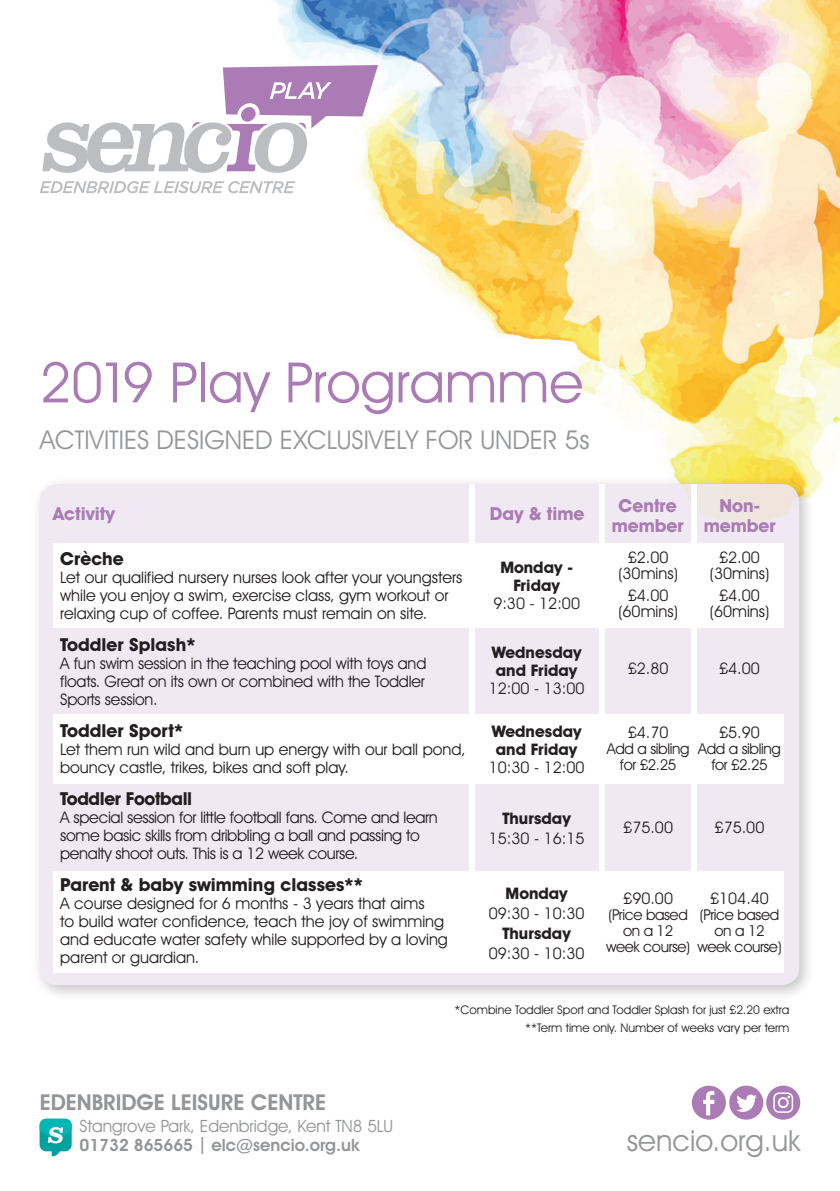
<style>
.page{position:relative;width:840px;height:1191px;background:#fff}
.page>*{position:absolute;margin:0;border:0;box-sizing:border-box;transform-origin:0 0}
.t1{font:56px "Avant Garde IT Cby BT";color:#aa7bb4}
.t2{font:29.4px "Avant Garde IT Cby BT";color:#939598}
.t3{font:26px "Avant Garde IT Cby BT";color:#939598}
.t4{font:600 22px "Avant Garde IT Cby BT";color:#939598}
.t5{font:700 18px "Avant Garde IT Cby BT";color:#231f20}
.t6{font:700 18px/20px "Avant Garde IT Cby BT";color:#aa7bb4}
.t7{font:700 18px "Avant Garde IT Cby BT";letter-spacing:-.02em;color:#231f20}
.t8{font:17px "Avant Garde IT Cby BT";color:#939598}
.t9{font:600 17px "Avant Garde IT Cby BT";color:#939598}
.t10{font:16px/18px "Avant Garde IT Cby BT";color:#231f20;text-align:center}
.t11{font:16px/18px "Avant Garde IT Cby BT";letter-spacing:-.02em;color:#231f20}
.t12{font:700 16px/18px "Avant Garde IT Cby BT";color:#231f20}
.t13{font:15px/16px "Avant Garde IT Cby BT";letter-spacing:-.025em;color:#231f20;text-align:center}
.t14{font:12px/18px "Avant Garde IT Cby BT";color:#231f20;text-align:right}
</style>
<div class="page">
<img style="left:39px;top:0;width:800px;height:1157px">
<div style="left:691px;top:1085px;width:34px;height:34px;background:#aa7bb4;border-radius:50%"></div>
<svg style="left:703px;top:1091px;width:11px;height:24px"></svg>
<div style="left:728px;top:1085px;width:34px;height:34px;background:#aa7bb4;border-radius:50%"></div>
<svg style="left:765px;top:1085px;width:34px;height:34px"></svg>
<svg style="left:736px;top:1094px;width:20px;height:18px"></svg>
<svg style="left:40px;top:1118px;width:32px;height:38px"></svg>
<svg style="left:772px;top:1092px;width:20px;height:20px"></svg>
<div style="left:31px;top:475px;width:784px;height:526px;background:#231f20;opacity:.3"></div>
<div style="left:40px;top:484px;width:758px;height:501px;background:#efe7f2;border-radius:18px"></div>
<div style="left:53px;top:543px;width:729px;height:84px;background:#fff"></div>
<div style="left:53px;top:714px;width:729px;height:69px;background:#fff"></div>
<div style="left:599px;top:484px;width:5px;height:237px;background:#fff"></div>
<div style="left:468px;top:484px;width:6px;height:237px;background:#fff"></div>
<div style="left:691px;top:484px;width:5px;height:237px;background:#fff"></div>
<div style="left:599px;top:783px;width:5px;height:189px;background:#fff"></div>
<div style="left:468px;top:783px;width:6px;height:189px;background:#fff"></div>
<div style="left:691px;top:783px;width:5px;height:189px;background:#fff"></div>
<div style="left:53px;top:871px;width:729px;height:101px;background:#fff"></div>
<svg style="left:40px;top:181px;width:255px;height:12px"></svg>
<svg style="left:42px;top:65px;width:336px;height:108px"></svg>
<h1 class="t1" style="left:40px;top:348px;width:544px">2019 Play Programme</h1>
<h3 class="t3" style="left:40px;top:424px;width:551px">ACTIVITIES DESIGNED EXCLUSIVELY FOR UNDER 5s</h3>
<p class="t6" style="left:53px;top:503px;width:63px">Activity</p>
<p class="t6" style="left:489px;top:503px;width:96px">Day &amp; time</p>
<p class="t5" style="left:60px;top:547px;width:65px">Crèche</p>
<p class="t10" style="left:60px;top:567px;width:403px;text-align:left">Let our qualified nursery nurses look after your youngsters while you enjoy a swim, exercise class, gym workout or relaxing cup of coffee. Parents must remain on site.</p>
<p class="t5" style="left:60px;top:633px;width:137px">Toddler Splash*</p>
<p class="t10" style="left:60px;top:654px;width:367px;text-align:justify">A fun swim session in the teaching pool with toys and floats. Great on its own or combined with the Toddler Sports session.</p>
<p class="t5" style="left:60px;top:719px;width:124px">Toddler Sport*</p>
<p class="t10" style="left:60px;top:740px;width:407px;text-align:left">Let them run wild and burn up energy with our ball pond, bouncy castle, trikes, bikes and soft play.</p>
<p class="t7" style="left:60px;top:788px;width:133px">Toddler Football</p>
<p class="t11" style="left:60px;top:808px;width:379px">A special session for little football fans. Come and learn some basic skills from dribbling a ball and passing to penalty shoot outs. This is a 12 week course.</p>
<p class="t5" style="left:60px;top:874px;width:304px">Parent &amp; baby swimming classes**</p>
<p class="t10" style="left:60px;top:894px;width:389px;text-align:left">A course designed for 6 months - 3 years that aims<br>to build water confidence, teach the joy of swimming and educate water safety while supported by a loving parent or guardian.</p>
<p class="t12" style="left:500px;top:558px;width:74px;text-align:center">Monday -<br>Friday</p>
<p class="t10" style="left:493px;top:594px;width:88px">9:30 - 12:00</p>
<p class="t12" style="left:491px;top:643px;width:91px">Wednesday and Friday</p>
<p class="t10" style="left:488px;top:679px;width:97px">12:00 - 13:00</p>
<p class="t12" style="left:491px;top:722px;width:91px">Wednesday and Friday</p>
<p class="t10" style="left:488px;top:758px;width:97px">10:30 - 12:00</p>
<p class="t12" style="left:502px;top:808px;width:70px">Thursday</p>
<p class="t10" style="left:488px;top:828px;width:97px">15:30 - 16:15</p>
<p class="t12" style="left:505px;top:884px;width:64px">Monday</p>
<p class="t10" style="left:488px;top:904px;width:97px">09:30 - 10:30</p>
<p class="t12" style="left:502px;top:924px;width:70px">Thursday</p>
<p class="t10" style="left:488px;top:944px;width:97px">09:30 - 10:30</p>
<p class="t6" style="left:618px;top:495px;width:60px">Centre</p>
<p class="t6" style="left:611px;top:495px;width:166px;text-indent:108px">Non&shy;member member</p>
<p class="t10" style="left:618px;top:549px;width:61px;line-height:16px">£2.00 (30mins)</p>
<p class="t10" style="left:618px;top:587px;width:61px;line-height:16px">£4.00 (60mins)</p>
<p class="t10" style="left:627px;top:659px;width:42px">£2.80</p>
<p class="t10" style="left:709px;top:549px;width:61px;line-height:16px">£2.00 (30mins)</p>
<p class="t10" style="left:709px;top:587px;width:61px;line-height:16px">£4.00 (60mins)</p>
<p class="t10" style="left:718px;top:659px;width:42px">£4.00</p>
<p class="t10" style="left:627px;top:723px;width:42px">£4.70</p>
<p class="t13" style="left:606px;top:740px;width:84px">Add a sibling for £2.25</p>
<p class="t10" style="left:718px;top:723px;width:42px">£5.90</p>
<p class="t13" style="left:697px;top:740px;width:84px">Add a sibling for £2.25</p>
<p class="t10" style="left:623px;top:817px;width:51px">£75.00</p>
<p class="t10" style="left:714px;top:817px;width:51px">£75.00</p>
<p class="t10" style="left:623px;top:889px;width:51px">£90.00</p>
<p class="t13" style="left:605px;top:906px;width:86px">(Price based on a 12 week course)</p>
<p class="t10" style="left:709px;top:889px;width:60px">£104.40</p>
<p class="t13" style="left:697px;top:906px;width:86px">(Price based on a 12 week course)</p>
<p class="t14" style="left:454px;top:1000px;width:336px">*Combine Toddler Sport and Toddler Splash for just £2.20 extra **Term time only. Number of weeks vary per term</p>
<h3 class="t4" style="left:40px;top:1089px;width:288px">EDENBRIDGE LEISURE CENTRE</h3>
<p class="t8" style="left:79px;top:1115px;width:315px">Stangrove Park, Edenbridge, Kent TN8 5LU</p>
<p class="t9" style="left:79px;top:1135px;width:281px">01732 865665 | elc@sencio.org.uk</p>
<h2 class="t2" style="left:626px;top:1122px;width:175px">sencio.org.uk</h2>
</div>
